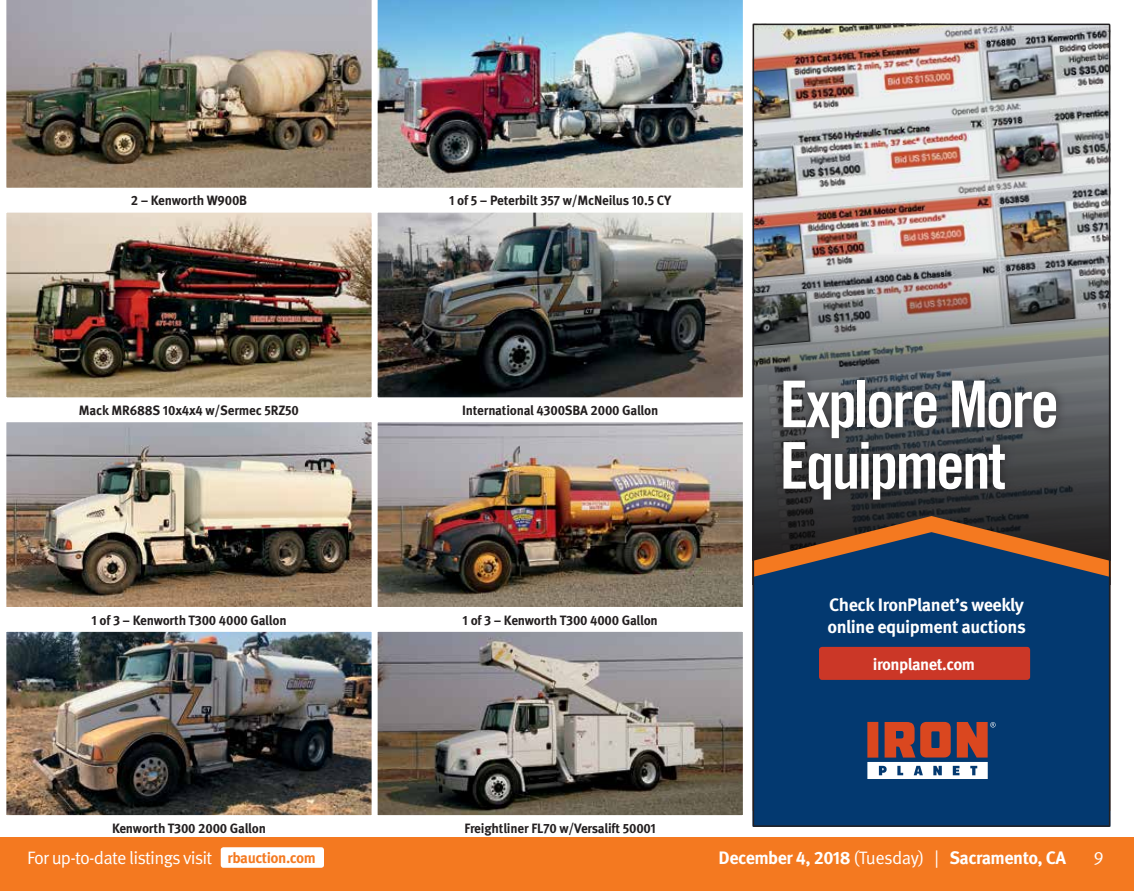
<style>
.page{position:relative;width:1134px;height:891px;background:#fff}
.page>*{position:absolute;margin:0;border:0;box-sizing:border-box;transform-origin:0 0}
.t1{font:700 condensed 64.5px/61.5px "Trade Gothic No.20";letter-spacing:-.04em;color:#fff}
.t2{font:700 18px/21.6px "Meta Pro";letter-spacing:-.025em;color:#fff}
.t3{font:18px "Meta Pro";letter-spacing:-.045em;color:#fff}
.t4{font:700 16.5px "Meta Pro";letter-spacing:-.03em;color:#fff}
.t5{font:700 13.5px "Meta Pro";letter-spacing:-.015em;color:#231f20}
.s1{font-weight:700;font-size:15px;color:#f47920}
.s2{font-weight:400}
</style>
<div class="page">
<div style="left:0;top:837px;width:1134px;height:54px;background:#f47920"></div>
<div style="left:221px;top:847px;width:103px;height:21px;background:#fff;border-radius:3px"></div>
<img style="left:6px;top:0;width:366px;height:188px">
<img style="left:7px;top:214px;width:364px;height:182px">
<div style="left:3px;top:210px;width:372px;height:190px;border:3px solid #fff"></div>
<img style="left:7px;top:423px;width:364px;height:183px">
<div style="left:3px;top:419px;width:372px;height:191px;border:3px solid #fff"></div>
<img style="left:7px;top:633px;width:364px;height:181px">
<div style="left:3px;top:629px;width:372px;height:189px;border:3px solid #fff"></div>
<img style="left:377px;top:0;width:366px;height:188px">
<img style="left:379px;top:214px;width:363px;height:182px">
<div style="left:375px;top:210px;width:371px;height:190px;border:3px solid #fff"></div>
<img style="left:379px;top:423px;width:363px;height:183px">
<div style="left:375px;top:419px;width:371px;height:191px;border:3px solid #fff"></div>
<img style="left:379px;top:633px;width:363px;height:181px">
<div style="left:375px;top:629px;width:371px;height:189px;border:3px solid #fff"></div>
<img style="left:756px;top:27px;width:351px;height:224px">
<svg style="left:756px;top:251px;width:351px;height:265px;background:#7d7d7d"></svg>
<svg style="left:756px;top:516px;width:351px;height:16px;background:#4d3628"></svg>
<svg style="left:756px;top:532px;width:351px;height:292px;background:#103b69"></svg>
<div style="left:819px;top:647px;width:211px;height:33px;background:#cb3727;border-radius:3px"></div>
<svg style="left:867px;top:722px;width:129px;height:57px"></svg>
<div style="left:772px;top:370px;width:295px;height:140px;background:#231f20;opacity:.75"></div>
<div style="left:753px;top:24px;width:357px;height:803px;border:2px solid #231f20"></div>
<p class="t5" style="left:131px;top:190px;width:118px">2 – Kenworth W900B</p>
<p class="t5" style="left:449px;top:190px;width:224px">1 of 5 – Peterbilt 357 w/McNeilus 10.5 CY</p>
<p class="t5" style="left:79px;top:400px;width:222px">Mack MR688S 10x4x4 w/Sermec 5RZ50</p>
<p class="t5" style="left:462px;top:400px;width:198px">International 4300SBA 2000 Gallon</p>
<h1 class="t1" style="left:780px;top:373px;width:281px">Explore More<br>Equipment</h1>
<p class="t5" style="left:91px;top:609px;width:197px">1 of 3 – Kenworth T300 4000 Gallon</p>
<p class="t5" style="left:463px;top:609px;width:197px">1 of 3 – Kenworth T300 4000 Gallon</p>
<h2 class="t2" style="left:827px;top:593px;width:200px">Check IronPlanet’s weekly online equipment auctions</h2>
<p class="t4" style="left:873px;top:651px;width:104px">ironplanet.com</p>
<p class="t5" style="left:112px;top:817px;width:155px">Kenworth T300 2000 Gallon</p>
<p class="t5" style="left:464px;top:817px;width:193px">Freightliner FL70 w/Versalift 50001</p>
<h2 class="t3" style="left:27px;top:844px;width:290px">For up-to-date listings visit <span class="s1">rbauction.com</span></h2>
<h2 class="t2" style="left:719px;top:846px;width:349px">December 4, 2018 <span class="s2">(Tuesday) |</span> Sacramento, CA</h2>
<h2 class="t3" style="left:1094px;top:844px;width:12px">9</h2>
</div>
